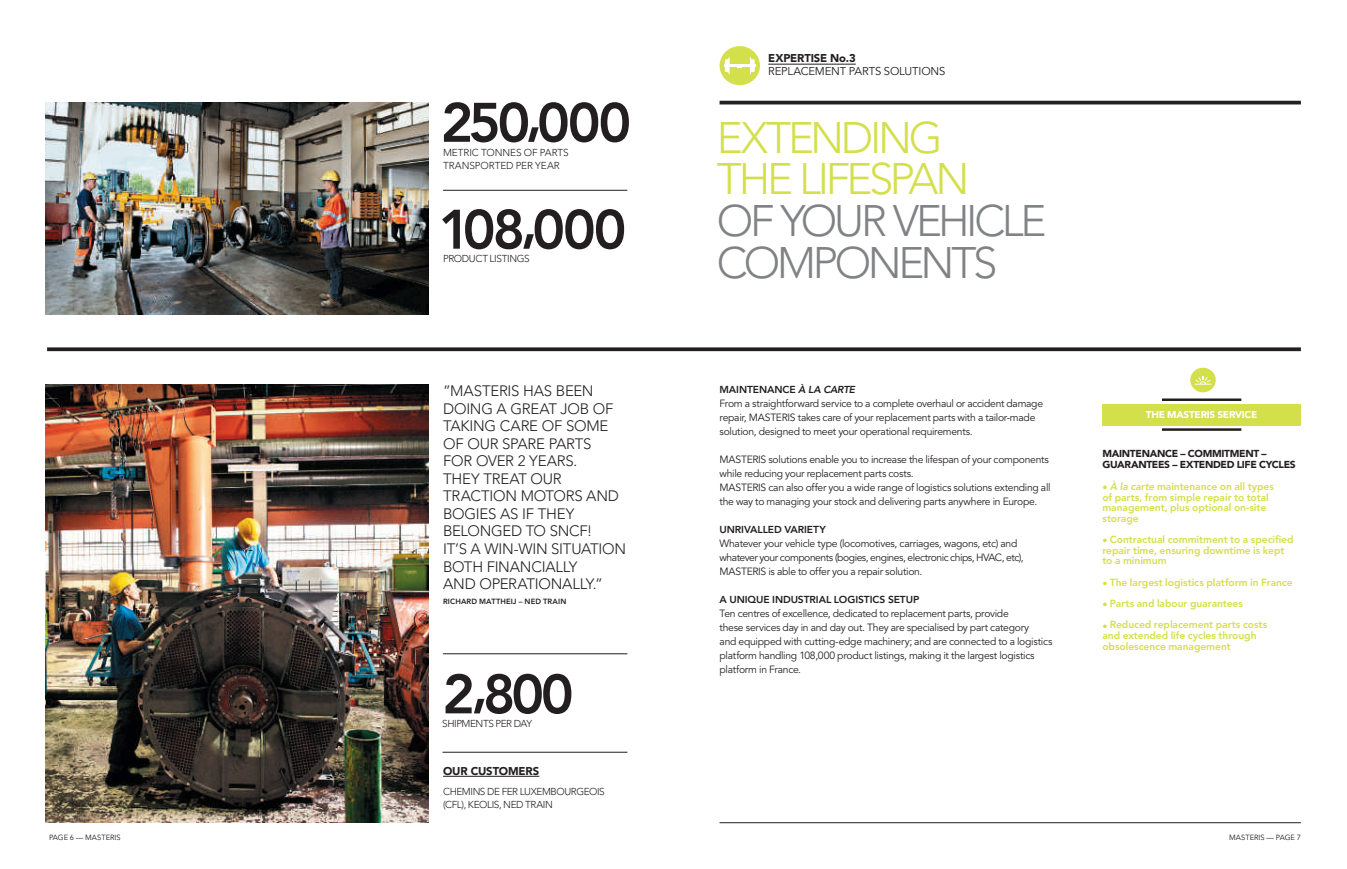
<style>
.page{position:relative;width:1347px;height:869px;background:#fff}
.page>*{position:absolute;margin:0;border:0;box-sizing:border-box;transform-origin:0 0}
.t1{font:800 55px "Avenir LT Std";letter-spacing:-.055em;color:#231f20}
.t2{font:300 43.75px/41.6px "Avenir LT Std";letter-spacing:-.075em;color:#808285}
.t3{font:300 43.75px/41.6px "Avenir LT Std";letter-spacing:-.075em;color:#d4df4c}
.t4{font:300 15px/17.5px "Avenir LT Std";letter-spacing:-.015em;color:#231f20}
.t5{font:900 11.25px "Avenir LT Std";letter-spacing:-.01em;color:#231f20}
.t6{font:11.25px "Avenir LT Std";letter-spacing:-.015em;color:#231f20}
.t7{font:10.5px/14px "Avenir LT Std";letter-spacing:-.03em;color:#231f20}
.t8{font:800 10.25px/10.6px "Avenir LT Std";letter-spacing:-.005em;color:#d4df4c}
.t9{font:300 10px/12.5px "Avenir LT Std";letter-spacing:-.035em;color:#231f20}
.t10{font:800 10px "Avenir LT Std";letter-spacing:-.01em;color:#231f20}
.t11{font:900 10px/11.2px "Avenir LT Std";letter-spacing:-.03em;color:#231f20}
.t12{font:300 10px/13.8px "Avenir LT Std";letter-spacing:-.005em;color:#231f20}
.t13{font:900 9.75px "Avenir LT Std";letter-spacing:-.025em;color:#fff}
.t14{font:7.5px "Avenir LT Std";color:#231f20}
.t15{font:800 7.5px "Avenir LT Std";letter-spacing:.015em;color:#231f20}
.s1{font-style:italic}
.s2{font-weight:500}
</style>
<div class="page">
<img style="left:45px;top:385px;width:384px;height:437px">
<svg style="left:47px;top:347px;width:1253px;height:4px;fill:#231f20"></svg>
<hr style="left:1161px;top:398px;width:80px;height:3px;background:#231f20">
<hr style="left:1161px;top:428px;width:80px;height:2px;background:#231f20">
<div style="left:1102px;top:404px;width:198px;height:21px;background:#d4df4c"></div>
<div style="left:1190px;top:367px;width:25px;height:25px;background:#d4df4c;border-radius:50%"></div>
<svg style="left:1194px;top:376px;width:17px;height:8px"></svg>
<hr style="left:768px;top:64px;width:87px;height:1px;background:#231f20">
<hr style="left:422px;top:349px;width:181px;height:1px;background:#231f20">
<hr style="left:719px;top:822px;width:581px;height:1px;background:#231f20">
<img style="left:45px;top:102px;width:384px;height:212px">
<hr style="left:443px;top:190px;width:184px;height:1px;background:#231f20">
<hr style="left:719px;top:101px;width:581px;height:3px;background:#231f20">
<div style="left:719px;top:46px;width:41px;height:39px;background:#d4df4c;border-radius:50%"></div>
<svg style="left:725px;top:57px;width:4px;height:17px"></svg>
<svg style="left:750px;top:57px;width:4px;height:17px"></svg>
<hr style="left:723px;top:64px;width:16px;height:3px;background:#fff">
<hr style="left:739px;top:64px;width:16px;height:3px;background:#fff">
<hr style="left:443px;top:653px;width:184px;height:1px;background:#231f20">
<hr style="left:442px;top:751px;width:185px;height:1px;background:#231f20">
<hr style="left:443px;top:775px;width:96px;height:1px;background:#231f20">
<h1 class="t1" style="left:440px;top:99px;width:192px">250,000</h1>
<p class="t12" style="left:443px;top:146px;width:127px">METRIC TONNES OF PARTS<br>TRANSPORTED PER YEAR</p>
<h1 class="t1" style="left:438px;top:206px;width:189px">108,000</h1>
<p class="t9" style="left:443px;top:253px;width:88px">PRODUCT LISTINGS</p>
<h3 class="t4" style="left:443px;top:383px;width:184px">”MASTERIS HAS BEEN<br>DOING A GREAT JOB OF<br>TAKING CARE OF SOME<br>OF OUR SPARE PARTS<br>FOR OVER 2 YEARS.<br>THEY TREAT OUR<br>TRACTION MOTORS AND<br>BOGIES AS IF THEY<br>BELONGED TO SNCF!<br>IT’S A WIN-WIN SITUATION<br>BOTH FINANCIALLY<br>AND OPERATIONALLY.”</h3>
<p class="t15" style="left:443px;top:598px;width:125px">RICHARD MATTHEIJ – NED TRAIN</p>
<h1 class="t1" style="left:442px;top:670px;width:133px">2,800</h1>
<p class="t9" style="left:442px;top:717px;width:91px">SHIPMENTS PER DAY</p>
<p class="t5" style="left:443px;top:766px;width:98px">OUR CUSTOMERS</p>
<p class="t9" style="left:443px;top:785px;width:163px">CHEMINS DE FER LUXEMBOURGEOIS (CFL), KEOLIS, NED TRAIN</p>
<p class="t5" style="left:768px;top:53px;width:89px">EXPERTISE No.3</p>
<p class="t6" style="left:768px;top:66px;width:179px">REPLACEMENT PARTS SOLUTIONS</p>
<h2 class="t3" style="left:717px;top:120px;width:254px">EXTENDING<br>THE LIFESPAN</h2>
<h2 class="t2" style="left:717px;top:203px;width:331px">OF YOUR VEHICLE<br>COMPONENTS</h2>
<p class="t10" style="left:719px;top:385px;width:137px">MAINTENANCE <span class="s1">À LA CARTE</span></p>
<p class="t7" style="left:719px;top:397px;width:325px">From a straightforward service to a complete overhaul or accident damage repair, MASTERIS takes care of your replacement parts with a tailor-made solution, designed to meet your operational requirements.</p>
<p class="t7" style="left:719px;top:453px;width:332px">MASTERIS solutions enable you to increase the lifespan of your components while reducing your replacement parts costs.<br>MASTERIS can also offer you a wide range of logistics solutions extending all the way to managing your stock and delivering parts anywhere in Europe.</p>
<p class="t10" style="left:719px;top:525px;width:108px">UNRIVALLED VARIETY</p>
<p class="t7" style="left:719px;top:537px;width:305px">Whatever your vehicle type (locomotives, carriages, wagons, etc) and whatever your components (bogies, engines, electronic chips, HVAC, etc),<br>MASTERIS is able to offer you a repair solution.</p>
<p class="t10" style="left:719px;top:595px;width:201px">A UNIQUE INDUSTRIAL LOGISTICS SETUP</p>
<p class="t7" style="left:719px;top:606px;width:334px">Ten centres of excellence, dedicated to replacement parts, provide<br>these services day in and day out. They are specialised by part category<br>and equipped with cutting-edge machinery; and are connected to a logistics platform handling 108,000 product listings, making it the largest logistics platform in France.</p>
<p class="t13" style="left:1145px;top:409px;width:113px">THE MASTERIS SERVICE</p>
<p class="t11" style="left:1102px;top:448px;width:195px">MAINTENANCE – COMMITMENT –<br>GUARANTEES – EXTENDED LIFE CYCLES</p>
<p class="t8" style="left:1102px;top:481px;width:173px"><span class="s2">•</span> <span class="s1">À la carte</span> maintenance on all types of parts, from simple repair to total management, plus optional on-site storage</p>
<p class="t8" style="left:1102px;top:535px;width:193px"><span class="s2">•</span> Contractual commitment to a specified repair time, ensuring downtime is kept to a minimum</p>
<p class="t8" style="left:1102px;top:577px;width:192px"><span class="s2">•</span> The largest logistics platform in France</p>
<p class="t8" style="left:1102px;top:598px;width:142px"><span class="s2">•</span> Parts and labour guarantees</p>
<p class="t8" style="left:1102px;top:620px;width:166px"><span class="s2">•</span> Reduced replacement parts costs and extended life cycles through obsolescence management</p>
<p class="t14" style="left:49px;top:833px;width:73px">PAGE 6 — MASTERIS</p>
<p class="t14" style="left:1229px;top:833px;width:73px">MASTERIS — PAGE 7</p>
</div>
